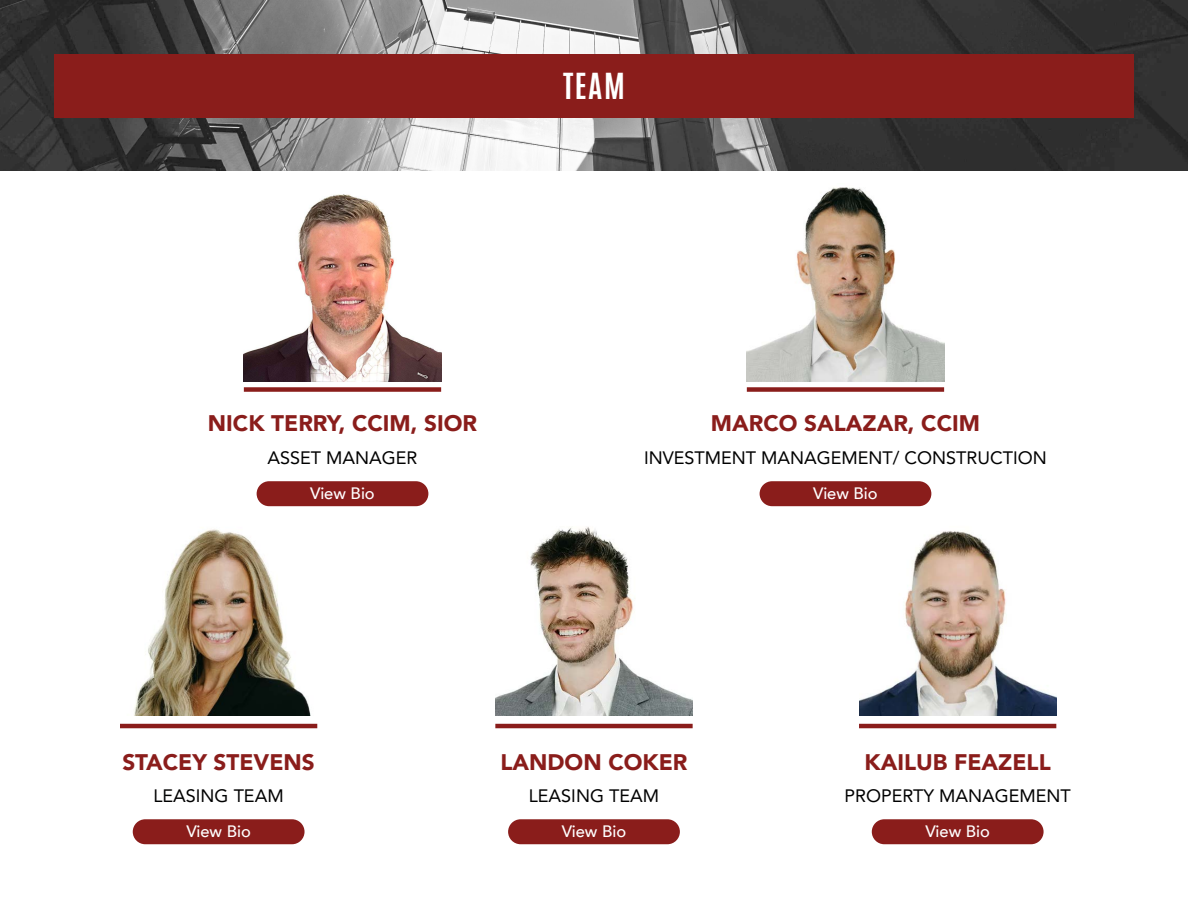
<style>
.page{position:relative;width:1188px;height:918px;background:#fff}
.page>*{position:absolute;margin:0;border:0;box-sizing:border-box;transform-origin:0 0}
.t1{font:700 30px "Antonio";color:#fff}
.t2{font:900 22.5px "Avenir";color:#8a1d1b}
.t3{font:18px "Avenir";color:#000101}
.t4{font:500 16.5px "Avenir";color:#fff}
</style>
<div class="page">
<img style="left:0;top:0;width:1188px;height:171px">
<div style="left:54px;top:54px;width:1080px;height:64px;background:#8a1d1b"></div>
<img style="left:134px;top:529px;width:177px;height:187px">
<img style="left:495px;top:527px;width:198px;height:189px">
<img style="left:859px;top:531px;width:197px;height:185px">
<hr style="left:120px;top:724px;width:197px;height:4px;background:#8a1d1b">
<img style="left:244px;top:194px;width:197px;height:187px">
<img style="left:747px;top:187px;width:197px;height:194px">
<div style="left:244px;top:387px;width:197px;height:5px;background:#8a1d1b"></div>
<div style="left:747px;top:387px;width:197px;height:5px;background:#8a1d1b"></div>
<hr style="left:495px;top:724px;width:198px;height:4px;background:#8a1d1b">
<hr style="left:859px;top:724px;width:197px;height:4px;background:#8a1d1b">
<div style="left:257px;top:481px;width:171px;height:25px;background:#8a1d1b;border-radius:12px"></div>
<div style="left:133px;top:819px;width:172px;height:25px;background:#8a1d1b;border-radius:12px"></div>
<div style="left:508px;top:819px;width:172px;height:25px;background:#8a1d1b;border-radius:12px"></div>
<div style="left:872px;top:819px;width:172px;height:25px;background:#8a1d1b;border-radius:12px"></div>
<div style="left:760px;top:481px;width:171px;height:25px;background:#8a1d1b;border-radius:12px"></div>
<h1 class="t1" style="left:563px;top:63px;width:63px">TEAM</h1>
<p class="t2" style="left:208px;top:404px;width:271px">NICK TERRY, CCIM, SIOR</p>
<p class="t3" style="left:267px;top:443px;width:152px">ASSET MANAGER</p>
<p class="t4" style="left:310px;top:479px;width:66px">View Bio</p>
<p class="t2" style="left:711px;top:404px;width:271px">MARCO SALAZAR, CCIM</p>
<p class="t3" style="left:644px;top:443px;width:404px">INVESTMENT MANAGEMENT/ CONSTRUCTION</p>
<p class="t4" style="left:813px;top:479px;width:66px">View Bio</p>
<p class="t2" style="left:122px;top:742px;width:194px">STACEY STEVENS</p>
<p class="t3" style="left:154px;top:781px;width:132px">LEASING TEAM</p>
<p class="t2" style="left:500px;top:742px;width:189px">LANDON COKER</p>
<p class="t3" style="left:529px;top:781px;width:132px">LEASING TEAM</p>
<p class="t2" style="left:865px;top:742px;width:188px">KAILUB FEAZELL</p>
<p class="t3" style="left:844px;top:781px;width:228px">PROPERTY MANAGEMENT</p>
<p class="t4" style="left:186px;top:817px;width:66px">View Bio</p>
<p class="t4" style="left:562px;top:817px;width:66px">View Bio</p>
<p class="t4" style="left:925px;top:817px;width:66px">View Bio</p>
</div>
